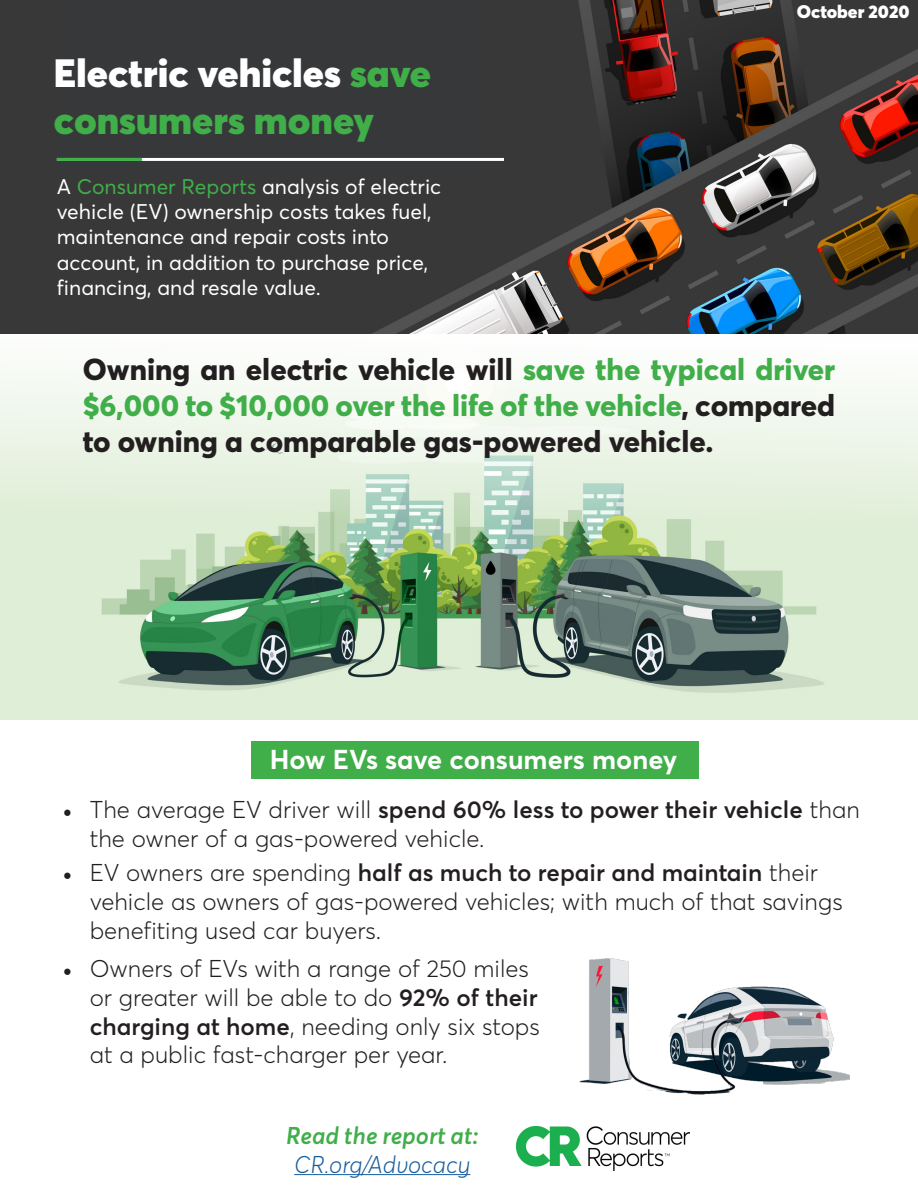
<style>
.page{position:relative;width:918px;height:1188px;background:#fff}
.page>*{position:absolute;margin:0;border:0;box-sizing:border-box;transform-origin:0 0}
.t1{font:900 39px/46.8px "Averta";color:#40ae49}
.t2{font:800 30px/36px "Averta";color:#231f20;text-align:justify}
.t3{font:700 27px "Averta";color:#fff}
.t4{font:300 24px/28.8px "Averta";color:#231f20}
.t5{font:italic 600 24px "Averta";color:#40ae49}
.t6{font:italic 300 24px "Averta";color:#175d9e}
.t7{font:21px/25.2px "Averta";color:#fff}
.t8{font:900 18px "Averta";color:#fff}
.s1{color:#fff}
.s2{color:#40ae49}
.s3{font-family:"Minion Pro";font-weight:400}
.s4{font-weight:600}
</style>
<div class="page">
<img style="left:0;top:333px;width:918px;height:387px">
<svg style="left:0;top:0;width:918px;height:333px;background:#433d3b"></svg>
<div style="left:57px;top:0;width:418px;height:178px;background:#373839"></div>
<hr style="left:57px;top:158px;width:447px;height:3px;background:#fff">
<hr style="left:57px;top:158px;width:85px;height:3px;background:#40ae49">
<img style="left:517px;top:1127px;width:172px;height:44px">
<img style="left:580px;top:958px;width:270px;height:137px">
<div style="left:251px;top:742px;width:447px;height:37px;background:#40ae49"></div>
<hr style="left:294px;top:1174px;width:176px;height:1px;background:#175d9e">
<p class="t1" style="left:54px;top:49px;width:379px"><span class="s1">Electric vehicles</span> save consumers money</p>
<p class="t7" style="left:57px;top:174px;width:386px">A <span class="s2">Consumer Reports</span> analysis of electric vehicle (EV) ownership costs takes fuel, maintenance and repair costs into account, in addition to purchase price, financing, and resale value.</p>
<p class="t8" style="left:797px;top:0;width:114px">October 2020</p>
<p class="t2" style="left:83px;top:351px;width:754px">Owning an electric vehicle will <span class="s2">save the typical driver $6,000 to $10,000 over the life of the vehicle</span>, compared to owning a comparable gas-powered vehicle.</p>
<p class="t3" style="left:270px;top:742px;width:409px">How EVs save consumers money</p>
<p class="t4" style="left:90px;top:795px;width:772px;text-indent:-27px"><span class="s3">•</span> The average EV driver will <span class="s4">spend 60% less to power their vehicle</span> than the owner of a gas-powered vehicle.</p>
<p class="t4" style="left:90px;top:858px;width:755px;text-indent:-27px"><span class="s3">•</span> EV owners are spending <span class="s4">half as much to repair and maintain</span> their vehicle as owners of gas-powered vehicles; with much of that savings benefiting used car buyers.</p>
<p class="t4" style="left:90px;top:954px;width:452px;text-indent:-27px"><span class="s3">•</span> Owners of EVs with a range of 250 miles or greater will be able to do <span class="s4">92% of their charging at home</span>, needing only six stops at a public fast-charger per year.</p>
<p class="t5" style="left:286px;top:1120px;width:194px">Read the report at:</p>
<p class="t6" style="left:294px;top:1149px;width:178px">CR.org/Advocacy</p>
</div>
